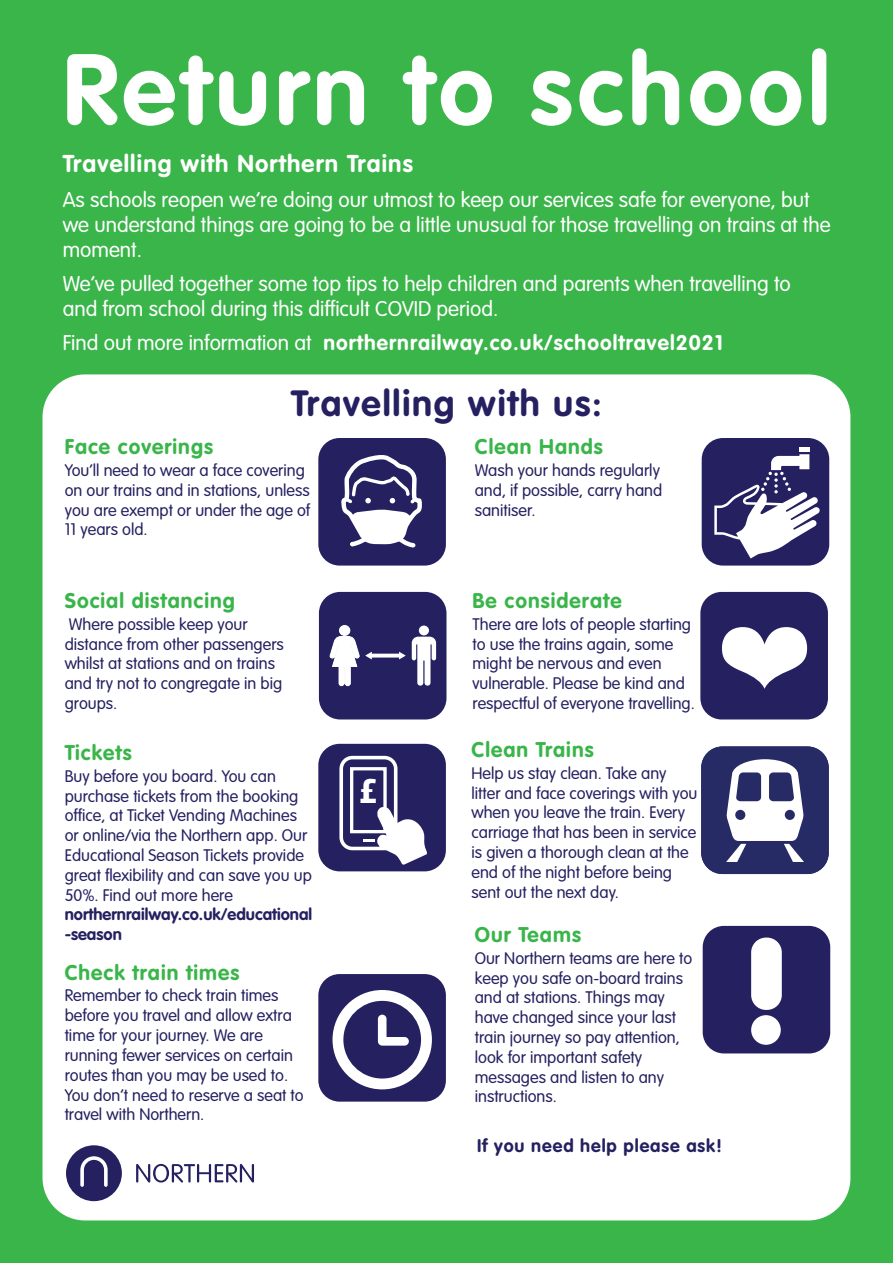
<style>
.page{position:relative;width:893px;height:1263px;background:#3ab54a}
.page>*{position:absolute;margin:0;border:0;box-sizing:border-box;transform-origin:0 0}
.t1{font:700 99px "VAG Rounded";letter-spacing:.05em;color:#fff}
.t2{font:99px "Zapf Dingbats ITC";color:#fff}
.t3{font:700 36px "VAG Rounded";letter-spacing:.05em;color:#252161}
.t4{font:700 expanded 34.35px "Bunday Clean";color:#fff}
.t5{font:700 24px "VAG Rounded";letter-spacing:.05em;color:#fff}
.t6{font:300 21px/25.2px "VAG Rounded";color:#fff}
.t7{font:700 21px "VAG Rounded";letter-spacing:.05em;color:#3ab54a}
.t8{font:700 21px "VAG Rounded";letter-spacing:.05em;color:#fff}
.t9{font:700 18px "VAG Rounded";letter-spacing:.05em;color:#252161}
.t10{font:300 16.5px/19.8px "VAG Rounded";color:#252161}
.t11{font:700 16.5px/19.8px "VAG Rounded";color:#252161}
.s1{font-weight:300}
</style>
<div class="page">
<div style="left:43px;top:374px;width:807px;height:846px;background:#fff;border-radius:43px"></div>
<svg style="left:66px;top:1145px;width:56px;height:56px"></svg>
<svg style="left:136px;top:1164px;width:118px;height:18px"></svg>
<div style="left:318px;top:438px;width:128px;height:128px;background:#252161;border-radius:21px"></div>
<svg style="left:341px;top:455px;width:81px;height:93px"></svg>
<div style="left:702px;top:438px;width:127px;height:128px;background:#252161;border-radius:21px"></div>
<svg style="left:318px;top:974px;width:128px;height:127px"></svg>
<div style="left:700px;top:592px;width:128px;height:127px;background:#252161;border-radius:21px"></div>
<svg style="left:701px;top:746px;width:128px;height:128px"></svg>
<div style="left:318px;top:744px;width:128px;height:127px;background:#252161;border-radius:21px"></div>
<svg style="left:339px;top:756px;width:88px;height:109px"></svg>
<div style="left:703px;top:926px;width:127px;height:127px;background:#252161;border-radius:21px"></div>
<svg style="left:319px;top:592px;width:127px;height:127px;background:#464379"></svg>
<div style="left:751px;top:937px;width:31px;height:73px;background:#fff;border-radius:15px"></div>
<div style="left:751px;top:1015px;width:30px;height:30px;background:#fff;border-radius:50%"></div>
<div style="left:799px;top:447px;width:10px;height:5px;background:#fff"></div>
<svg style="left:714px;top:454px;width:106px;height:104px"></svg>
<h1 class="t1" style="left:63px;top:48px;width:769px">Return to school</h1>
<h3 class="t5" style="left:63px;top:153px;width:352px">Travelling with Northern Trains</h3>
<p class="t6" style="left:63px;top:188px;width:769px">As schools reopen we’re doing our utmost to keep our services safe for everyone, but we understand things are going to be a little unusual for those travelling on trains at the moment.</p>
<p class="t6" style="left:63px;top:272px;width:730px">We’ve pulled together some top tips to help children and parents when travelling to and from school during this difficult COVID period.</p>
<p class="t8" style="left:63px;top:333px;width:662px"><span class="s1">Find out more information at</span> northernrailway.co.uk/schooltravel2021</p>
<h2 class="t3" style="left:291px;top:389px;width:312px">Travelling with us:</h2>
<p class="t7" style="left:65px;top:438px;width:150px">Face coverings</p>
<p class="t10" style="left:65px;top:461px;width:247px">You’ll need to wear a face covering on our trains and in stations, unless you are exempt or under the age of<br>11 years old.</p>
<p class="t7" style="left:65px;top:592px;width:172px">Social distancing</p>
<p class="t10" style="left:65px;top:615px;width:221px">Where possible keep your distance from other passengers whilst at stations and on trains and try not to congregate in big groups.</p>
<p class="t7" style="left:65px;top:744px;width:69px">Tickets</p>
<p class="t10" style="left:65px;top:767px;width:249px">Buy before you board. You can purchase tickets from the booking office, at Ticket Vending Machines or online/via the Northern app. Our<br>Educational Season Tickets provide great flexibility and can save you up<br>50%. Find out more here</p>
<p class="t11" style="left:65px;top:906px;width:249px">northernrailway.co.uk/educational -season</p>
<p class="t7" style="left:65px;top:963px;width:176px">Check train times</p>
<p class="t10" style="left:65px;top:987px;width:241px">Remember to check train times before you travel and allow extra time for your journey. We are running fewer services on certain routes than you may be used to.<br>You don’t need to reserve a seat to travel with Northern.</p>
<h3 class="t4" style="left:359px;top:778px;width:21px">£</h3>
<p class="t7" style="left:475px;top:438px;width:130px">Clean Hands</p>
<p class="t10" style="left:475px;top:461px;width:189px">Wash your hands regularly and, if possible, carry hand sanitiser.</p>
<p class="t7" style="left:472px;top:592px;width:151px">Be considerate</p>
<p class="t10" style="left:472px;top:615px;width:224px">There are lots of people starting to use the trains again, some might be nervous and even vulnerable. Please be kind and respectful of everyone travelling.</p>
<p class="t7" style="left:471px;top:741px;width:124px">Clean Trains</p>
<p class="t10" style="left:471px;top:764px;width:227px">Help us stay clean. Take any litter and face coverings with you when you leave the train. Every carriage that has been in service is given a thorough clean at the end of the night before being sent out the next day.</p>
<p class="t7" style="left:475px;top:926px;width:108px">Our Teams</p>
<p class="t10" style="left:475px;top:949px;width:219px">Our Northern teams are here to keep you safe on-board trains and at stations. Things may have changed since your last train journey so pay attention, look for important safety messages and listen to any instructions.</p>
<h1 class="t2" style="left:719px;top:599px;width:92px">▪</h1>
<p class="t9" style="left:477px;top:1138px;width:247px">If you need help please ask!</p>
</div>
